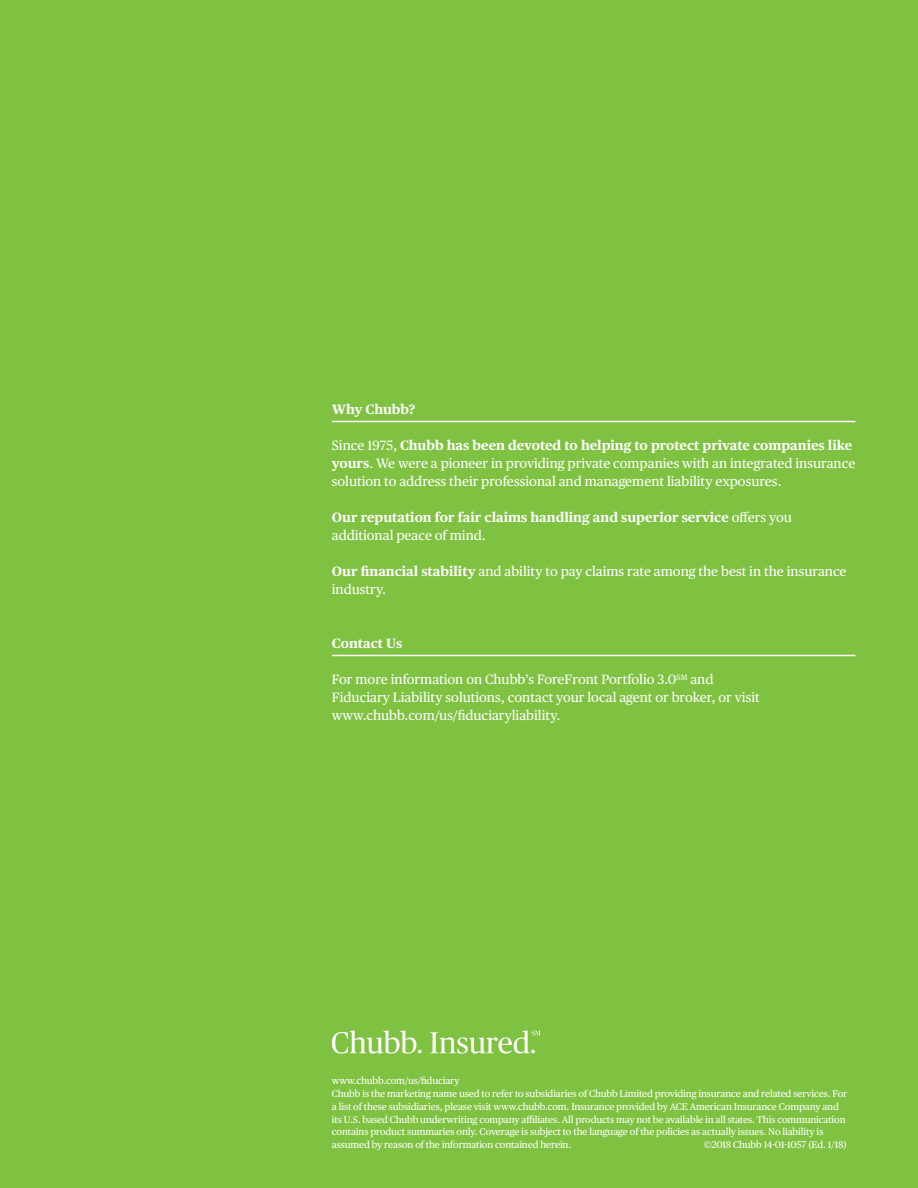
<style>
.page{position:relative;width:918px;height:1188px;background:#7fc241}
.page>*{position:absolute;margin:0;border:0;box-sizing:border-box;transform-origin:0 0}
.t1{font:13.5px/18px "Chubb Publico Text";color:#fff}
.t2{font:700 13.5px/18px "Chubb Publico Text";color:#fff}
.t3{font:9.75px/12.8px "Chubb Publico Text";letter-spacing:-.01em;color:#fff}
.s1{font-weight:700}
.s2{font-weight:400}
</style>
<div class="page">
<hr style="left:332px;top:421px;width:523px;height:1px;background:#fff">
<hr style="left:332px;top:655px;width:523px;height:1px;background:#fff">
<svg style="left:332px;top:1031px;width:90px;height:23px"></svg>
<svg style="left:430px;top:1031px;width:111px;height:23px"></svg>
<h1 class="t2" style="left:332px;top:399px;width:85px">Why Chubb?</h1>
<p class="t1" style="left:332px;top:435px;width:525px">Since 1975, <span class="s1">Chubb has been devoted to helping to protect private companies like yours</span>. We were a pioneer in providing private companies with an integrated insurance solution to address their professional and management liability exposures.</p>
<h1 class="t2" style="left:332px;top:507px;width:461px">Our reputation for fair claims handling and superior service <span class="s2">offers you additional peace of mind.</span></h1>
<h1 class="t1" style="left:332px;top:561px;width:516px"><span class="s1">Our financial stability</span> and ability to pay claims rate among the best in the insurance industry.</h1>
<h1 class="t2" style="left:332px;top:633px;width:72px">Contact Us</h1>
<h1 class="t1" style="left:332px;top:669px;width:430px">For more information on Chubb’s ForeFront Portfolio 3.0<sup>SM</sup> and<br>Fiduciary Liability solutions, contact your local agent or broker, or visit www.chubb.com/us/fiduciaryliability.</h1>
<p class="t3" style="left:332px;top:1074px;width:517px">www.chubb.com/us/fiduciary<br>Chubb is the marketing name used to refer to subsidiaries of Chubb Limited providing insurance and related services. For a list of these subsidiaries, please visit www.chubb.com. Insurance provided by ACE American Insurance Company and its U.S. based Chubb underwriting company affiliates. All products may not be available in all states. This communication contains product summaries only. Coverage is subject to the language of the policies as actually issues. No liability is assumed by reason of the information contained herein.</p>
<p class="t3" style="left:704px;top:1138px;width:144px">©2018 Chubb 14-01-1057 (Ed. 1/18)</p>
</div>
